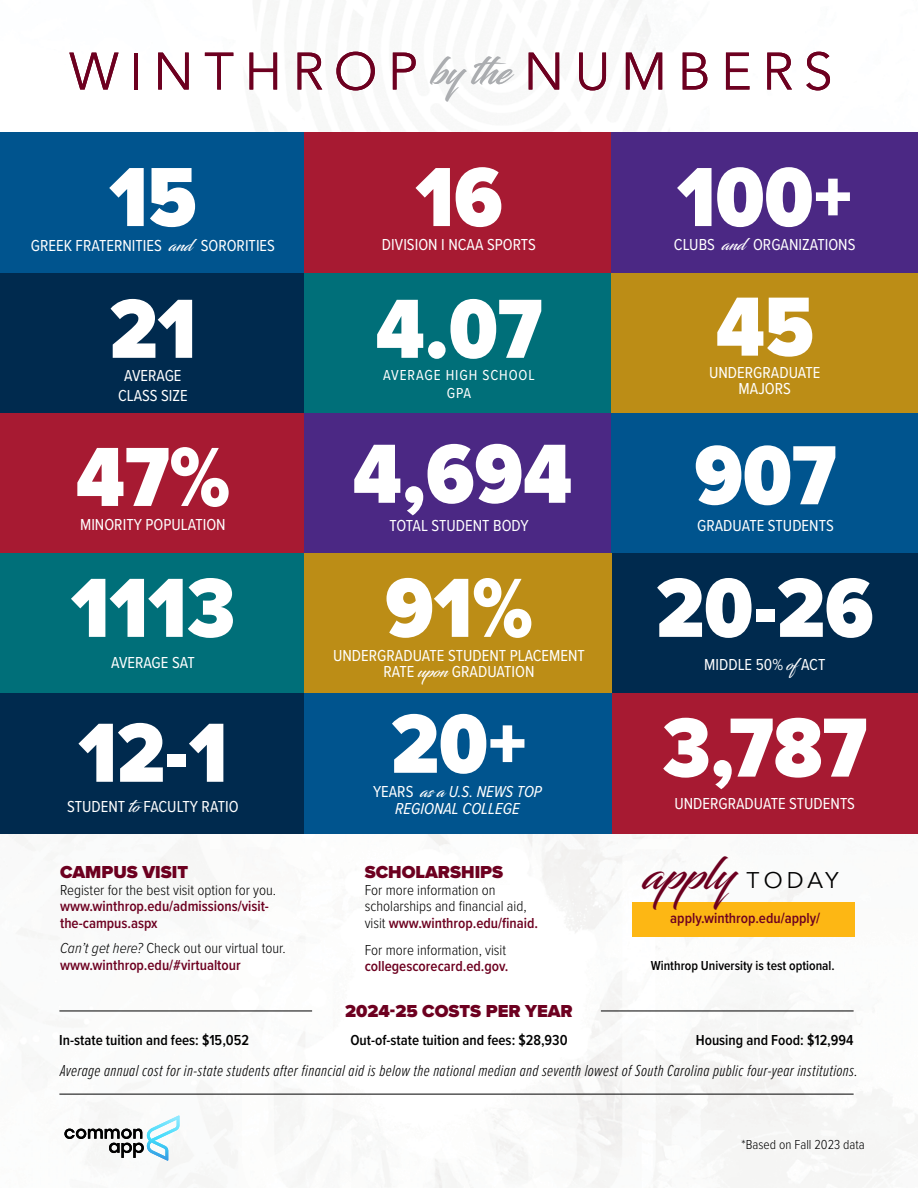
<style>
.page{position:relative;width:918px;height:1188px;background:#fff}
.page>*{position:absolute;margin:0;border:0;box-sizing:border-box;transform-origin:0 0}
.t1{font:900 87px "Proxima Nova Cond";color:#fff}
.t2{font:52.2px "Avenir";letter-spacing:.2em;color:#6d0020}
.t3{font:44.55px "Blacksword";color:#6d0020}
.t4{font:900 18px "Proxima Nova";color:#6d0020}
.t5{font:16.5px/19.8px "Proxima Nova Cond";color:#fff;text-align:center}
.t6{font:italic 300 16.5px "Proxima Nova Ex Cn";letter-spacing:.02em;color:#000}
.t7{font:italic 16.5px/16.5px "Proxima Nova Cond";color:#fff;text-align:center}
.t8{font:600 15px/16.5px "Proxima Nova Cond";color:#6d0020}
.t9{font:300 15px/16.5px "Proxima Nova Cond";color:#000}
.t10{font:600 15px "Proxima Nova Cond";color:#000}
.t11{font:15px/18px "Proxima Nova Cond";letter-spacing:.06em;color:#fff;text-align:center}
.t12{font:600 13.5px "Proxima Nova Cond";color:#000}
.t13{font:300 13.5px "Proxima Nova Cond";color:#000}
.s1{font-family:"Blacksword";font-size:37.5px;color:#abadb0}
.s2{font-family:"Blacksword"}
.s3{font-weight:300;font-style:italic;color:#000}
.s4{font-weight:300;color:#000}
.s5{font-style:normal}
.s6{font-family:"Blacksword";font-style:normal}
.s7{font-weight:600;color:#6d0020}
.s8{font-family:"Avenir";font-size:22.65px;color:#000}
</style>
<div class="page">
<hr style="left:59px;top:1011px;width:253px;height:1px;background:#000">
<hr style="left:601px;top:1011px;width:253px;height:1px;background:#000">
<hr style="left:59px;top:1094px;width:795px;height:1px;background:#000">
<div style="left:632px;top:902px;width:223px;height:35px;background:#fdb714"></div>
<div style="left:0;top:693px;width:304px;height:141px;background:#002a4e"></div>
<div style="left:611px;top:693px;width:307px;height:141px;background:#a71a32"></div>
<div style="left:304px;top:693px;width:307px;height:141px;background:#00548e"></div>
<svg style="left:64px;top:1116px;width:116px;height:45px"></svg>
<div style="left:0;top:553px;width:304px;height:140px;background:#006f79"></div>
<div style="left:611px;top:553px;width:307px;height:140px;background:#002a4e"></div>
<div style="left:304px;top:553px;width:307px;height:140px;background:#bc8d16"></div>
<div style="left:0;top:413px;width:304px;height:140px;background:#a71a32"></div>
<div style="left:304px;top:413px;width:307px;height:140px;background:#4b2884"></div>
<div style="left:611px;top:413px;width:307px;height:140px;background:#00548e"></div>
<div style="left:0;top:272px;width:304px;height:141px;background:#002a4e"></div>
<div style="left:304px;top:272px;width:307px;height:141px;background:#006f79"></div>
<div style="left:611px;top:272px;width:307px;height:141px;background:#bc8d16"></div>
<div style="left:0;top:132px;width:304px;height:140px;background:#00548e"></div>
<div style="left:304px;top:132px;width:307px;height:140px;background:#a71a32"></div>
<div style="left:611px;top:132px;width:307px;height:140px;background:#4b2884"></div>
<h2 class="t2" style="left:69px;top:40px;width:765px">WINTHROP <span class="s1">by the</span> NUMBERS</h2>
<h1 class="t1" style="left:415px;top:133px;width:89px">16</h1>
<h1 class="t1" style="left:677px;top:133px;width:177px">100+</h1>
<p class="t5" style="left:674px;top:234px;width:183px">CLUBS <span class="s2">and</span> ORGANIZATIONS</p>
<h1 class="t1" style="left:109px;top:133px;width:89px">15</h1>
<p class="t5" style="left:31px;top:235px;width:246px">GREEK FRATERNITIES <span class="s2">and</span> SORORITIES</p>
<p class="t5" style="left:382px;top:234px;width:156px">DIVISION I NCAA SPORTS</p>
<h1 class="t1" style="left:110px;top:265px;width:88px">21</h1>
<p class="t5" style="left:118px;top:365px;width:71px">AVERAGE<br>CLASS SIZE</p>
<h1 class="t1" style="left:76px;top:413px;width:156px">47%</h1>
<p class="t5" style="left:80px;top:514px;width:147px">MINORITY POPULATION</p>
<h1 class="t1" style="left:71px;top:544px;width:166px">1113</h1>
<p class="t5" style="left:111px;top:652px;width:85px">AVERAGE SAT</p>
<h1 class="t1" style="left:78px;top:689px;width:151px">12-1</h1>
<p class="t5" style="left:67px;top:796px;width:173px">STUDENT <span class="s2">to</span> FACULTY RATIO</p>
<p class="t4" style="left:60px;top:859px;width:130px">CAMPUS VISIT</p>
<p class="t9" style="left:60px;top:881px;width:218px">Register for the best visit option for you.</p>
<p class="t8" style="left:60px;top:897px;width:210px">www.winthrop.edu/admissions/visit&shy;the-campus.aspx</p>
<p class="t8" style="left:60px;top:939px;width:227px"><span class="s3">Can’t get here?</span> <span class="s4">Check out our virtual tour. </span>www.winthrop.edu/#virtualtour</p>
<h1 class="t1" style="left:376px;top:265px;width:168px">4.07</h1>
<p class="t11" style="left:383px;top:365px;width:153px">AVERAGE HIGH SCHOOL<br>GPA</p>
<h1 class="t1" style="left:353px;top:410px;width:221px">4,694</h1>
<p class="t5" style="left:389px;top:515px;width:141px">TOTAL STUDENT BODY</p>
<h1 class="t1" style="left:385px;top:544px;width:149px">91%</h1>
<p class="t5" style="left:383px;top:661px;width:153px">RATE <span class="s2">upon</span> GRADUATION</p>
<p class="t5" style="left:333px;top:645px;width:253px">UNDERGRADUATE STUDENT PLACEMENT</p>
<h1 class="t1" style="left:391px;top:680px;width:137px">20+</h1>
<p class="t7" style="left:373px;top:783px;width:170px"><span class="s5">YEARS</span> <span class="s6">as a</span> U.S. NEWS TOP<br>REGIONAL COLLEGE</p>
<p class="t4" style="left:365px;top:859px;width:140px">SCHOLARSHIPS</p>
<p class="t9" style="left:365px;top:881px;width:175px">For more information on scholarships and financial aid, visit <span class="s7">www.winthrop.edu/finaid.</span></p>
<p class="t9" style="left:365px;top:941px;width:143px">For more information, visit</p>
<p class="t8" style="left:365px;top:957px;width:145px">collegescorecard.ed.gov.</p>
<p class="t4" style="left:345px;top:998px;width:229px">2024-25 COSTS PER YEAR</p>
<h1 class="t1" style="left:716px;top:263px;width:100px">45</h1>
<p class="t5" style="left:739px;top:378px;width:54px">MAJORS</p>
<p class="t5" style="left:709px;top:362px;width:113px">UNDERGRADUATE</p>
<h1 class="t1" style="left:694px;top:411px;width:144px">907</h1>
<p class="t5" style="left:697px;top:515px;width:138px">GRADUATE STUDENTS</p>
<h1 class="t1" style="left:656px;top:544px;width:219px">20-26</h1>
<p class="t5" style="left:704px;top:654px;width:123px">MIDDLE 50% <span class="s2">of</span>ACT</p>
<h1 class="t1" style="left:662px;top:684px;width:207px">3,787</h1>
<p class="t5" style="left:674px;top:793px;width:182px">UNDERGRADUATE STUDENTS</p>
<h3 class="t3" style="left:644px;top:847px;width:197px">apply <span class="s8">TODAY</span></h3>
<p class="t8" style="left:670px;top:910px;width:151px">apply.winthrop.edu/apply/</p>
<p class="t12" style="left:651px;top:956px;width:186px">Winthrop University is test optional.</p>
<p class="t10" style="left:59px;top:1029px;width:191px">In-state tuition and fees: $15,052</p>
<p class="t10" style="left:350px;top:1029px;width:219px">Out-of-state tuition and fees: $28,930</p>
<p class="t10" style="left:696px;top:1029px;width:159px">Housing and Food: $12,994</p>
<p class="t6" style="left:60px;top:1058px;width:799px">Average annual cost for in-state students after financial aid is below the national median and seventh lowest of South Carolina public four-year institutions.</p>
<p class="t13" style="left:742px;top:1134px;width:125px">*Based on Fall 2023 data</p>
</div>
